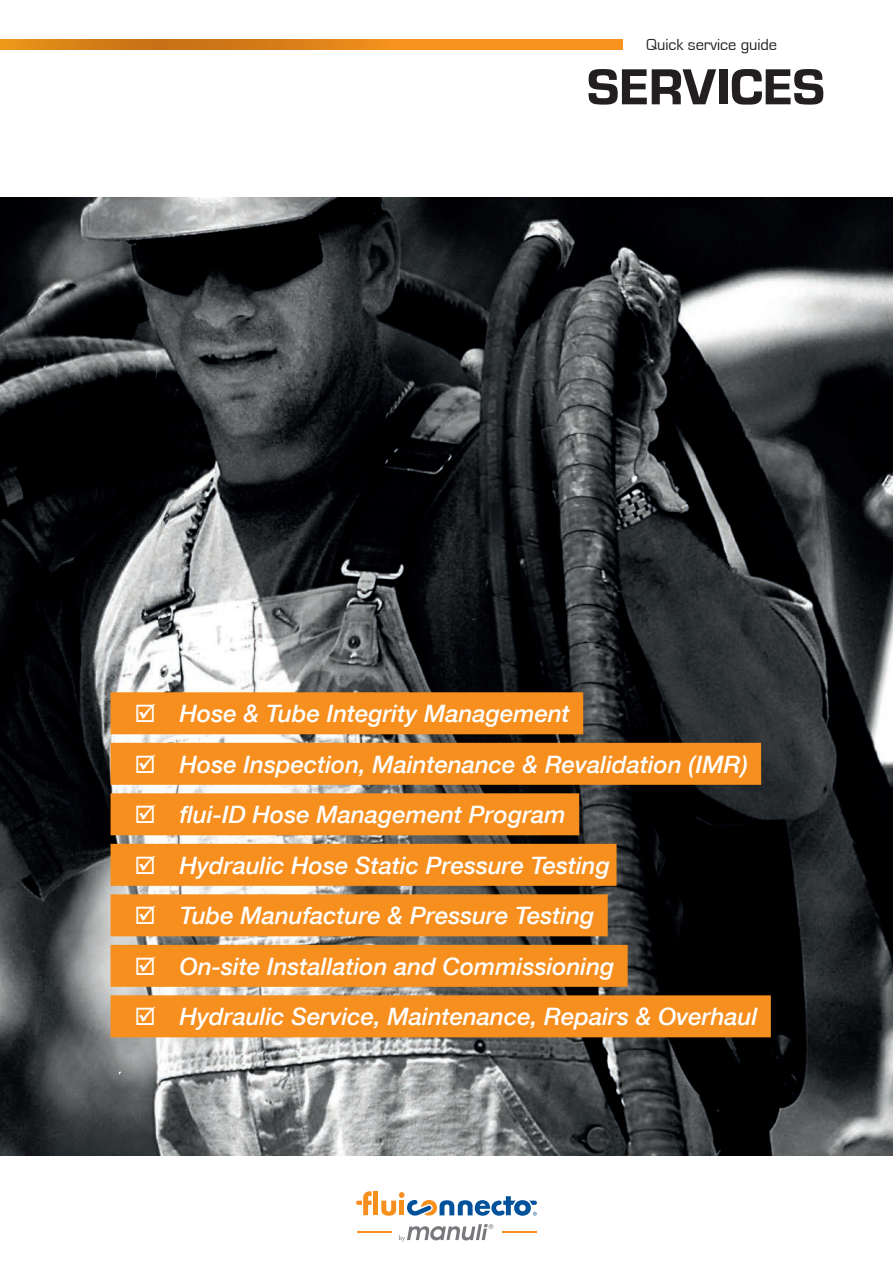
<style>
.page{position:relative;width:893px;height:1263px;background:#fff}
.page>*{position:absolute;margin:0;border:0;box-sizing:border-box;transform-origin:0 0}
.t1{font:52.5px "Eurostile T Heav";color:#231f20}
.Quotes_Text{font:italic 500 24px "Helvetica Neue LT Com";color:#fff}
.t2{font:16.5px "Eurostile";color:#231f20}
</style>
<div class="page">
<svg style="left:0;top:40px;width:623px;height:9px;background:#e38619"></svg>
<img style="left:0;top:198px;width:893px;height:957px">
<div style="left:111px;top:692px;width:472px;height:42px;background:#f68f1e"></div>
<div style="left:111px;top:743px;width:650px;height:42px;background:#f68f1e"></div>
<div style="left:111px;top:793px;width:468px;height:42px;background:#f68f1e"></div>
<div style="left:111px;top:844px;width:506px;height:42px;background:#f68f1e"></div>
<div style="left:111px;top:894px;width:497px;height:42px;background:#f68f1e"></div>
<div style="left:111px;top:945px;width:517px;height:42px;background:#f68f1e"></div>
<div style="left:111px;top:995px;width:660px;height:42px;background:#f68f1e"></div>
<hr style="left:502px;top:1231px;width:34px;height:1px;background:#f68f1e">
<svg style="left:381px;top:1192px;width:156px;height:24px"></svg>
<hr style="left:357px;top:1231px;width:34px;height:1px;background:#f68f1e">
<div style="left:373px;top:1191px;width:5px;height:24px;background:#f68f1e"></div>
<svg style="left:356px;top:1191px;width:16px;height:24px"></svg>
<svg style="left:399px;top:1224px;width:94px;height:17px"></svg>
<p class="t2" style="left:646px;top:35px;width:132px">Quick service guide</p>
<p class="t1" style="left:587px;top:58px;width:240px">SERVICES</p>
<p class="Quotes_Text" style="left:135px;top:699px;width:437px">☑ Hose &amp; Tube Integrity Management</p>
<p class="Quotes_Text" style="left:135px;top:750px;width:615px">☑ Hose Inspection, Maintenance &amp; Revalidation (IMR)</p>
<p class="Quotes_Text" style="left:135px;top:800px;width:433px">☑ flui-ID Hose Management Program</p>
<p class="Quotes_Text" style="left:135px;top:851px;width:477px">☑ Hydraulic Hose Static Pressure Testing</p>
<p class="Quotes_Text" style="left:135px;top:901px;width:461px">☑ Tube Manufacture &amp; Pressure Testing</p>
<p class="Quotes_Text" style="left:135px;top:952px;width:481px">☑ On-site Installation and Commissioning</p>
<p class="Quotes_Text" style="left:135px;top:1002px;width:624px">☑ Hydraulic Service, Maintenance, Repairs &amp; Overhaul</p>
</div>
